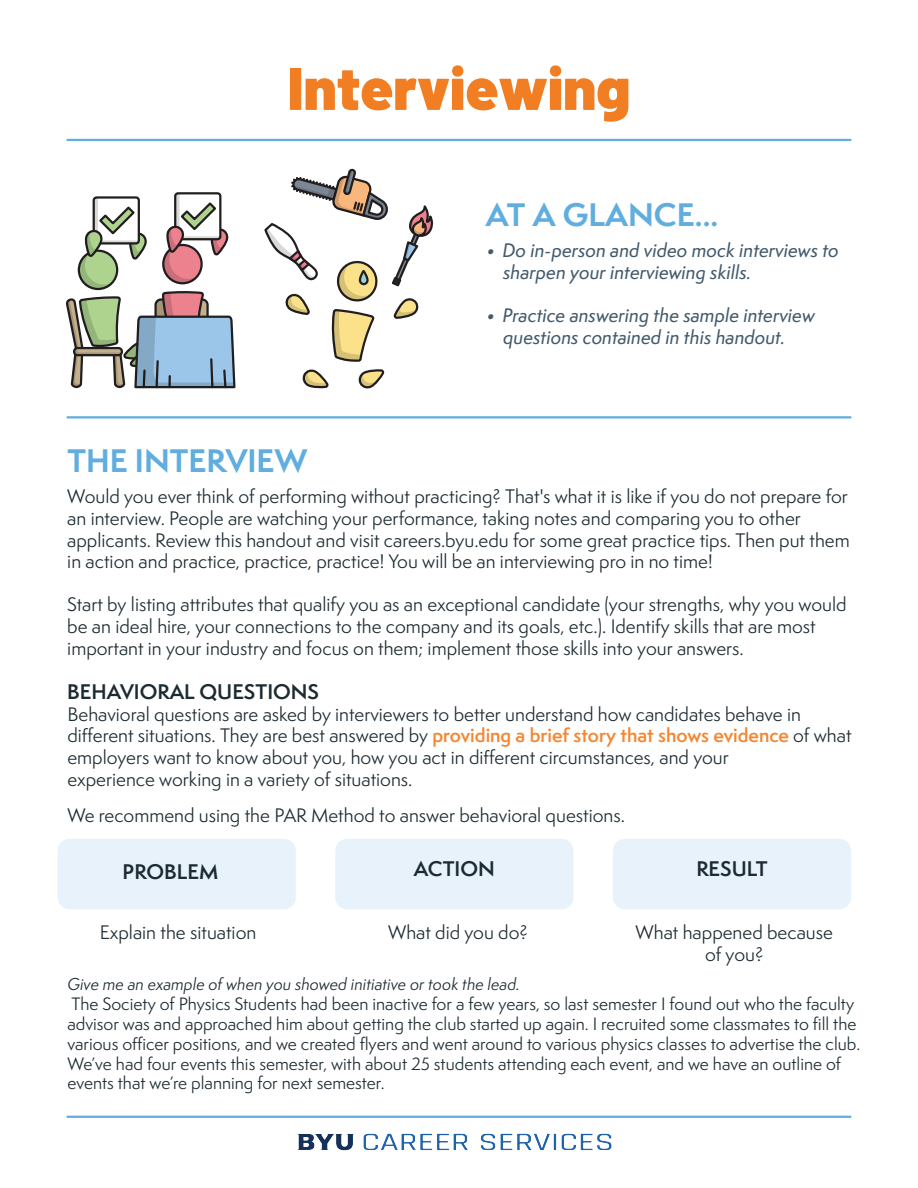
<style>
.page{position:relative;width:918px;height:1188px;background:#fff}
.page>*{position:absolute;margin:0;border:0;box-sizing:border-box;transform-origin:0 0}
.t1{font:900 60px "Barlow";color:#f17e22}
.t2{font:700 30px "Semplicita Pro";color:#60addf}
.t3{font:600 19.5px "Semplicita Pro";color:#1c2a31}
.t4{font:18px/21.6px "Semplicita Pro";color:#1c2a31}
.t5{font:18px/21.6px "Semplicita Pro Med It";color:#425a6c}
.t6{font:16.5px/19.8px "Semplicita Pro";color:#1c2a31}
.t7{font:italic 15.75px "Semplicita Pro";color:#1c2a31}
.s1{font-weight:600;color:#f58631}
</style>
<div class="page">
<hr style="left:68px;top:139px;width:782px;height:2px;background:#60addf">
<hr style="left:67px;top:416px;width:783px;height:2px;background:#60addf">
<div style="left:58px;top:839px;width:238px;height:70px;background:#e7f2fa;border-radius:12px"></div>
<div style="left:335px;top:839px;width:239px;height:70px;background:#e7f2fa;border-radius:12px"></div>
<div style="left:613px;top:839px;width:238px;height:70px;background:#e7f2fa;border-radius:12px"></div>
<hr style="left:68px;top:1116px;width:783px;height:2px;background:#60addf">
<svg style="left:65px;top:192px;width:171px;height:197px"></svg>
<svg style="left:264px;top:168px;width:170px;height:221px"></svg>
<img style="left:280px;top:1115px;width:349px;height:36px">
<h1 class="t1" style="left:288px;top:43px;width:344px">Interviewing</h1>
<h2 class="t2" style="left:486px;top:192px;width:234px">AT A GLANCE...</h2>
<p class="t5" style="left:503px;top:240px;width:337px;text-indent:-17px">• Do in-person and video mock interviews to sharpen your interviewing skills.</p>
<p class="t5" style="left:503px;top:304px;width:313px;text-indent:-17px">• Practice answering the sample interview questions contained in this handout.</p>
<h2 class="t2" style="left:67px;top:438px;width:241px">THE INTERVIEW</h2>
<p class="t4" style="left:67px;top:486px;width:784px">Would you ever think of performing without practicing? That's what it is like if you do not prepare for an interview. People are watching your performance, taking notes and comparing you to other applicants. Review this handout and visit careers.byu.edu for some great practice tips. Then put them in action and practice, practice, practice! You will be an interviewing pro in no time!</p>
<p class="t4" style="left:67px;top:594px;width:781px">Start by listing attributes that qualify you as an exceptional candidate (your strengths, why you would be an ideal hire, your connections to the company and its goals, etc.). Identify skills that are most important in your industry and focus on them; implement those skills into your answers.</p>
<p class="t3" style="left:67px;top:678px;width:253px">BEHAVIORAL QUESTIONS</p>
<p class="t4" style="left:67px;top:703px;width:786px">Behavioral questions are asked by interviewers to better understand how candidates behave in different situations. They are best answered by <span class="s1">providing a brief story that shows evidence</span> of what employers want to know about you, how you act in different circumstances, and your<br>experience working in a variety of situations.</p>
<p class="t4" style="left:67px;top:804px;width:559px">We recommend using the PAR Method to answer behavioral questions.</p>
<p class="t3" style="left:123px;top:857px;width:97px">PROBLEM</p>
<p class="t3" style="left:414px;top:855px;width:82px">ACTION</p>
<p class="t3" style="left:696px;top:855px;width:73px">RESULT</p>
<p class="t4" style="left:100px;top:921px;width:158px">Explain the situation</p>
<p class="t4" style="left:388px;top:921px;width:141px">What did you do?</p>
<p class="t4" style="left:636px;top:921px;width:199px;text-align:center">What happened because of you?</p>
<p class="t7" style="left:67px;top:973px;width:454px">Give me an example of when you showed initiative or took the lead.</p>
<p class="t6" style="left:67px;top:994px;width:794px">The Society of Physics Students had been inactive for a few years, so last semester I found out who the faculty advisor was and approached him about getting the club started up again. I recruited some classmates to fill the various officer positions, and we created flyers and went around to various physics classes to advertise the club.<br>We’ve had four events this semester, with about 25 students attending each event, and we have an outline of events that we’re planning for next semester.</p>
</div>
